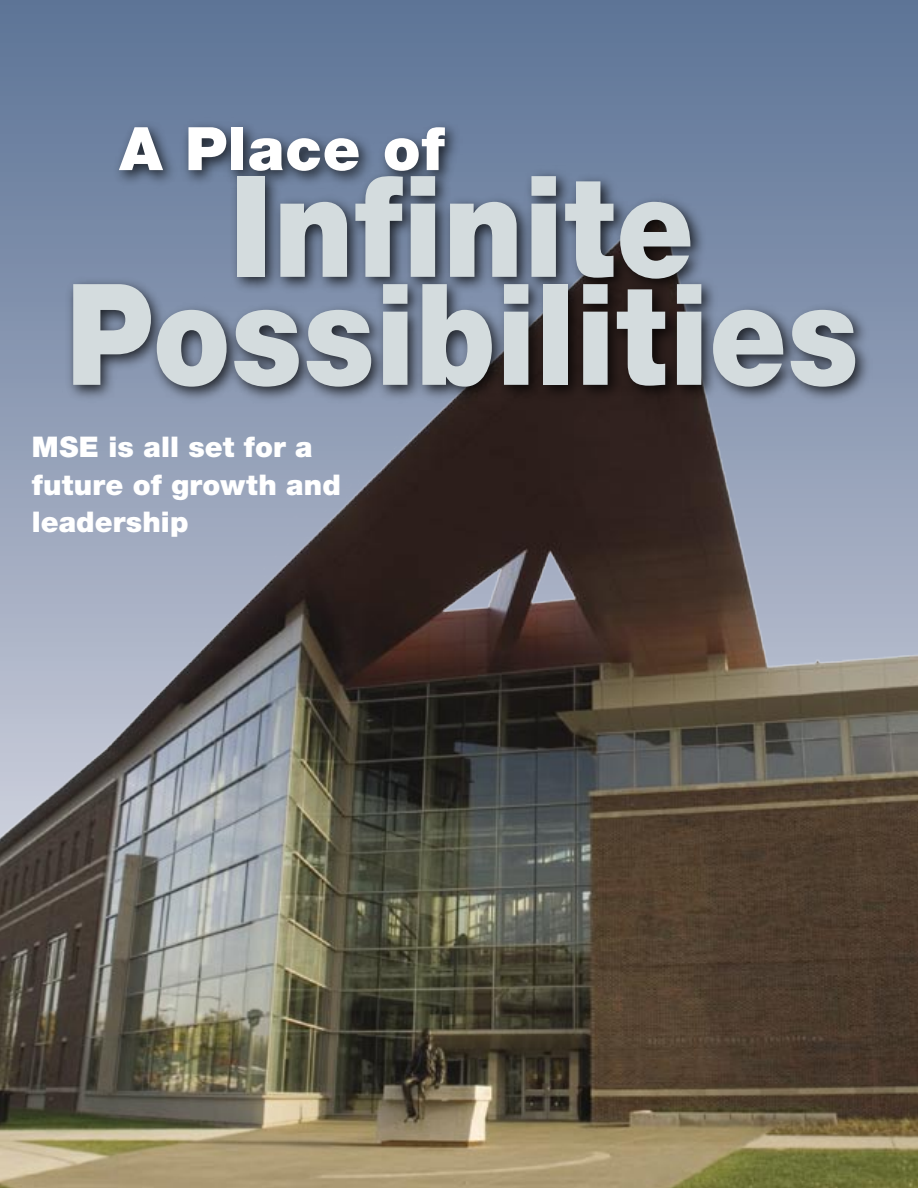
<style>
.page{position:relative;width:918px;height:1188px;background:#657b9c}
.page>*{position:absolute;margin:0;border:0;box-sizing:border-box;transform-origin:0 0}
.t1{font:900 141px/108px "Helvetica Neue LT Std";letter-spacing:.01em;color:#d4dcde;text-align:center;scale:.88 1}
.t2{font:900 60px "Helvetica Neue LT Std";letter-spacing:.01em;color:#fff}
.t3{font:900 28.5px/37.5px "Helvetica Neue LT Std";letter-spacing:.005em;color:#fff}
</style>
<div class="page">
<img style="left:0;top:163px;width:918px;height:1025px">
<div style="left:111px;top:117px;width:352px;height:72px;background:#000;opacity:.75"></div>
<div style="left:62px;top:166px;width:811px;height:238px;background:#000;opacity:.75"></div>
<h2 class="t2" style="left:119px;top:113px;width:327px">A Place of</h2>
<h1 class="t1" style="left:66px;top:172px;width:902px">Infinite<br>Possibilities</h1>
<p class="t3" style="left:32px;top:428px;width:310px">MSE is all set for a future of growth and leadership</p>
</div>
